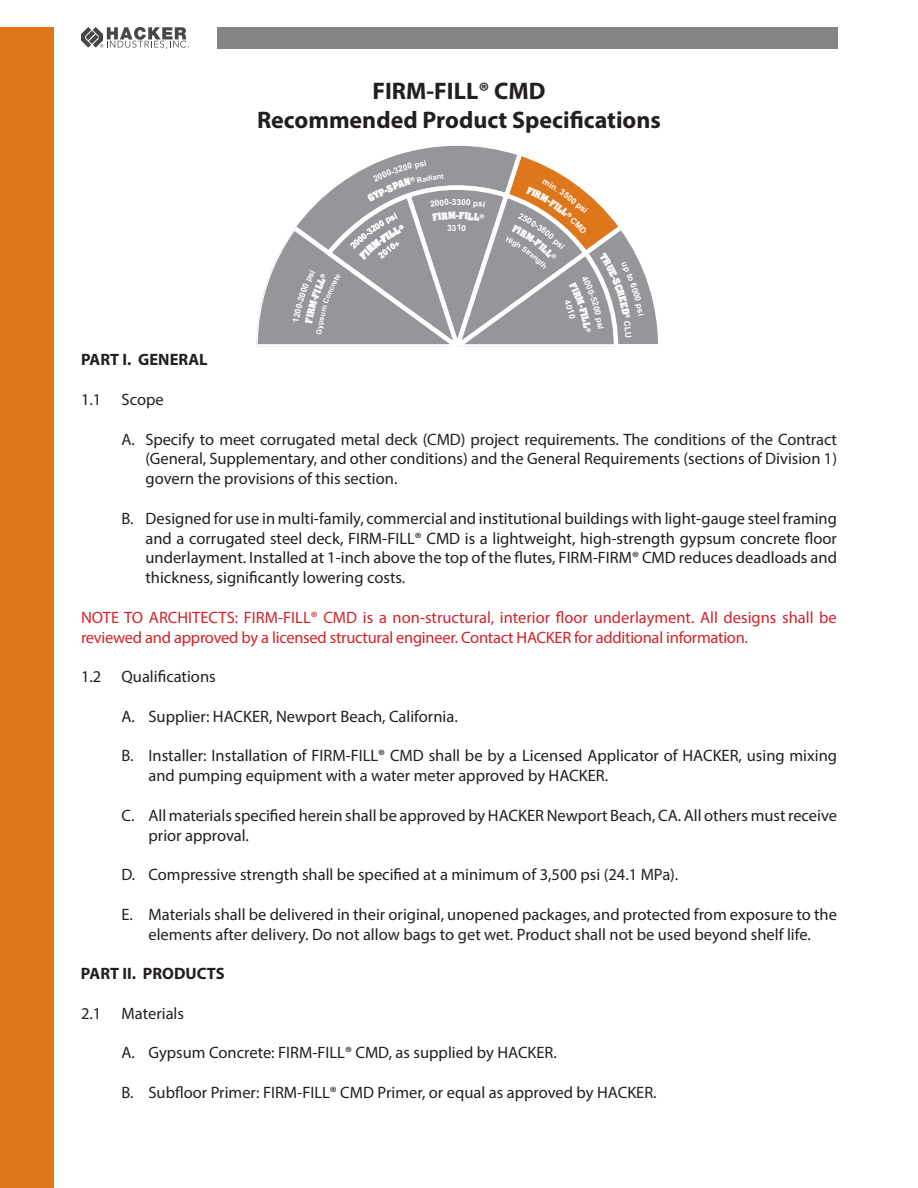
<style>
.page{position:relative;width:918px;height:1188px;background:#fff}
.page>*{position:absolute;margin:0;border:0;box-sizing:border-box;transform-origin:0 0}
.t1{font:700 24px "Myriad Pro";color:#231f20}
._625_TAB{font:16.5px/19.8px "Myriad Pro";color:#231f20}
._375_TAB{font:16.5px/19.8px "Myriad Pro";color:#231f20;text-align:justify}
.t2{font:16.5px/19.8px "Myriad Pro";letter-spacing:-.015em;color:#d1232a}
.t3{font:700 16.5px "Myriad Pro";color:#231f20}
.t4{font:700 8.4px "Aachen";color:#fff}
</style>
<div class="page">
<svg style="left:81px;top:27px;width:108px;height:22px"></svg>
<div style="left:217px;top:27px;width:621px;height:22px;background:#858485"></div>
<div style="left:0;top:27px;width:54px;height:1161px;background:#de761b"></div>
<svg style="left:257px;top:146px;width:401px;height:201px"></svg>
<p class="t1" style="left:373px;top:75px;width:174px">FIRM-FILL® CMD</p>
<p class="t1" style="left:257px;top:104px;width:405px">Recommended Product Specifications</p>
<p class="t4" style="left:456px;top:209px;width:4px">-</p>
<p class="t3" style="left:81px;top:349px;width:128px">PART I. GENERAL</p>
<p class="_375_TAB" style="left:81px;top:389px;width:84px">1.1 Scope</p>
<p class="_375_TAB" style="left:146px;top:429px;width:693px;text-indent:-24px">A. Specify to meet corrugated metal deck (CMD) project requirements. The conditions of the Contract (General, Supplementary, and other conditions) and the General Requirements (sections of Division 1) govern the provisions of this section.</p>
<p class="_375_TAB" style="left:146px;top:508px;width:693px;text-indent:-24px">B. Designed for use in multi-family, commercial and institutional buildings with light-gauge steel framing and a corrugated steel deck, FIRM-FILL® CMD is a lightweight, high-strength gypsum concrete floor underlayment. Installed at 1-inch above the top of the flutes, FIRM-FIRM® CMD reduces deadloads and thickness, significantly lowering costs.</p>
<p class="t2" style="left:81px;top:607px;width:757px">NOTE TO ARCHITECTS: FIRM-FILL® CMD is a non-structural, interior floor underlayment. All designs shall be reviewed and approved by a licensed structural engineer. Contact HACKER for additional information.</p>
<p class="_375_TAB" style="left:81px;top:667px;width:136px">1.2 Qualifications</p>
<p class="_625_TAB" style="left:122px;top:706px;width:338px">A. Supplier: HACKER, Newport Beach, California.</p>
<p class="_625_TAB" style="left:148px;top:746px;width:690px;text-indent:-27px">B. Installer: Installation of FIRM-FILL® CMD shall be by a Licensed Applicator of HACKER, using mixing and pumping equipment with a water meter approved by HACKER.</p>
<p class="_625_TAB" style="left:148px;top:805px;width:690px;text-indent:-27px">C. All materials specified herein shall be approved by HACKER Newport Beach, CA. All others must receive prior approval.</p>
<p class="_625_TAB" style="left:122px;top:865px;width:558px">D. Compressive strength shall be specified at a minimum of 3,500 psi (24.1 MPa).</p>
<p class="_625_TAB" style="left:122px;top:904px;width:717px;text-align:center">E. Materials shall be delivered in their original, unopened packages, and protected from exposure to the elements after delivery. Do not allow bags to get wet. Product shall not be used beyond shelf life.</p>
<p class="t3" style="left:81px;top:963px;width:145px">PART II. PRODUCTS</p>
<p class="_375_TAB" style="left:81px;top:1003px;width:105px">2.1 Materials</p>
<p class="_625_TAB" style="left:122px;top:1043px;width:437px">A. Gypsum Concrete: FIRM-FILL® CMD, as supplied by HACKER.</p>
<p class="_625_TAB" style="left:122px;top:1082px;width:537px">B. Subfloor Primer: FIRM-FILL® CMD Primer, or equal as approved by HACKER.</p>
</div>
